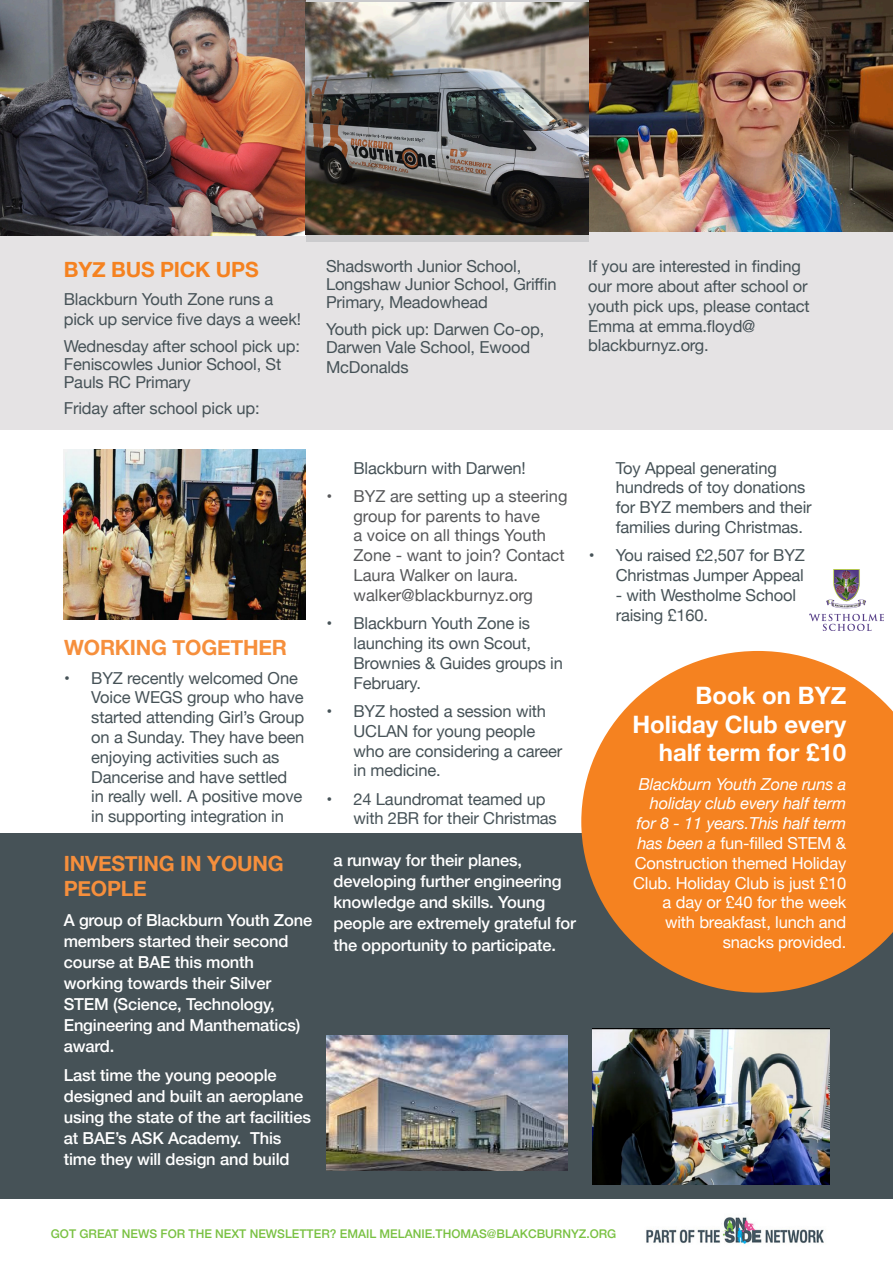
<style>
.page{position:relative;width:893px;height:1263px;background:#fff}
.page>*{position:absolute;margin:0;border:0;box-sizing:border-box;transform-origin:0 0}
.t1{font:700 24px/28.8px "Helvetica Neue";color:#fff;text-align:right}
.t2{font:700 21px/25.2px "Helvetica Neue";letter-spacing:-.01em;color:#f68f3c}
.t3{font:700 21px "Helvetica Neue";letter-spacing:-.01em;color:#f58220}
.t4{font:16.5px/19.8px "Helvetica Neue";letter-spacing:-.01em;color:#465257}
.t5{font:500 16.5px/21px "Helvetica Neue";letter-spacing:-.01em;color:#fff}
.t6{font:16.5px/19.8px "Helvetica Neue";letter-spacing:-.01em;color:#fff;text-align:right}
.t7{font:16.5px/19.8px "Helvetica Neue";color:#57585a}
.t8{font:500 12px "Helvetica Neue";color:#79c142}
.s1{font-style:italic}
</style>
<div class="page">
<div style="left:0;top:0;width:893px;height:429px;background:#e5e3e4"></div>
<img style="left:64px;top:450px;width:241px;height:169px">
<div style="left:0;top:834px;width:893px;height:365px;background:#465257"></div>
<img style="left:0;top:0;width:306px;height:235px">
<img style="left:588px;top:0;width:305px;height:231px">
<div style="left:306px;top:0;width:282px;height:242px;background:#cbcbcd"></div>
<img style="left:306px;top:2px;width:282px;height:232px">
<img style="left:593px;top:1028px;width:236px;height:156px">
<img style="left:326px;top:1036px;width:241px;height:134px">
<svg style="left:581px;top:651px;width:312px;height:341px;fill:#f58220"></svg>
<img style="left:646px;top:1217px;width:178px;height:27px">
<img style="left:809px;top:569px;width:74px;height:61px">
<p class="t3" style="left:64px;top:253px;width:196px">BYZ BUS PICK UPS</p>
<p class="t4" style="left:64px;top:290px;width:239px">Blackburn Youth Zone runs a pick up service five days a week!</p>
<p class="t4" style="left:64px;top:338px;width:238px;line-height:18px">Wednesday after school pick up:<br>Feniscowles Junior School, St<br>Pauls RC Primary</p>
<p class="t4" style="left:64px;top:399px;width:198px">Friday after school pick up:</p>
<p class="t4" style="left:326px;top:258px;width:232px;line-height:18px">Shadsworth Junior School,<br>Longshaw Junior School, Griffin<br>Primary, Meadowhead</p>
<p class="t4" style="left:326px;top:321px;width:220px;line-height:18px">Youth pick up: Darwen Co-op,<br>Darwen Vale School, Ewood</p>
<p class="t4" style="left:326px;top:358px;width:84px">McDonalds</p>
<p class="t4" style="left:588px;top:257px;width:223px">If you are interested in finding our more about after school or youth pick ups, please contact<br>Emma at emma.floyd@ blackburnyz.org.</p>
<p class="t2" style="left:64px;top:636px;width:224px">WORKING TOGETHER</p>
<p class="t4" style="left:91px;top:669px;width:215px;text-indent:-27px">• BYZ recently welcomed One<br>Voice WEGS group who have started attending Girl’s Group on a Sunday. They have been enjoying activities such as<br>Dancerise and have settled<br>in really well. A positive move in supporting integration in</p>
<p class="t2" style="left:64px;top:851px;width:222px">INVESTING IN YOUNG<br>PEOPLE</p>
<p class="t5" style="left:64px;top:908px;width:250px">A group of Blackburn Youth Zone members started their second course at BAE this month working towards their Silver<br>STEM (Science, Technology,<br>Engineering and Manthematics) award.</p>
<p class="t5" style="left:64px;top:1064px;width:249px">Last time the young peoople designed and built an aeroplane using the state of the art facilities at BAE’s ASK Academy. This time they will design and build</p>
<p class="t4" style="left:353px;top:459px;width:174px">Blackburn with Darwen!</p>
<p class="t7" style="left:353px;top:487px;width:215px;text-indent:-27px">• BYZ are setting up a steering group for parents to have<br>a voice on all things Youth<br>Zone - want to join? Contact<br>Laura Walker on laura. walker@blackburnyz.org</p>
<p class="t4" style="left:353px;top:614px;width:211px;text-indent:-27px">• Blackburn Youth Zone is launching its own Scout,<br>Brownies &amp; Guides groups in<br>February.</p>
<p class="t4" style="left:353px;top:702px;width:210px;text-indent:-27px">• BYZ hosted a session with<br>UCLAN for young people who are considering a career in medicine.</p>
<p class="t4" style="left:353px;top:790px;width:205px;text-indent:-27px">• 24 Laundromat teamed up with 2BR for their Christmas</p>
<p class="t5" style="left:334px;top:849px;width:244px">a runway for their planes, developing further engineering knowledge and skills. Young people are extremely grateful for the opportunity to participate.</p>
<p class="t4" style="left:616px;top:459px;width:197px">Toy Appeal generating hundreds of toy donations for BYZ members and their families during Christmas.</p>
<p class="t4" style="left:589px;top:546px;width:218px;text-align:right">• You raised £2,507 for BYZ<br>Christmas Jumper Appeal</p>
<p class="t4" style="left:616px;top:586px;width:182px">- with Westholme School raising £160.</p>
<p class="t1" style="left:632px;top:681px;width:215px">Book on BYZ<br>Holiday Club every half term for £10</p>
<p class="t6" style="left:633px;top:775px;width:215px"><span class="s1">Blackburn Youth Zone runs a holiday club every half term for 8 - 11 years.This half term has been a</span> fun-filled STEM &amp;<br>Construction themed Holiday<br>Club. Holiday Club is just £10 a day or £40 for the week with breakfast, lunch and snacks provided.</p>
<p class="t8" style="left:51px;top:1224px;width:567px">GOT GREAT NEWS FOR THE NEXT NEWSLETTER? EMAIL MELANIE.THOMAS@BLAKCBURNYZ.ORG</p>
</div>
